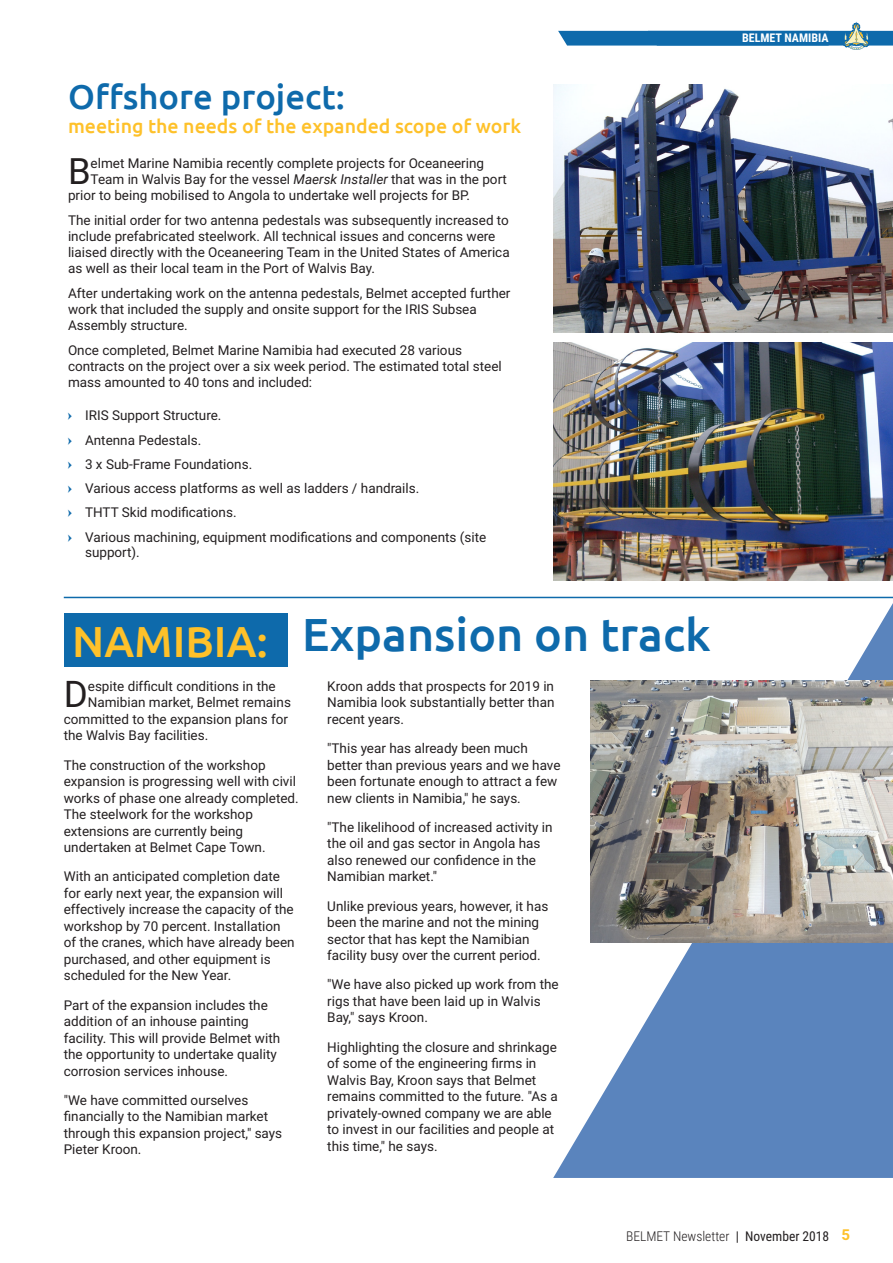
<style>
.page{position:relative;width:893px;height:1263px;background:#fff}
.page>*{position:absolute;margin:0;border:0;box-sizing:border-box;transform-origin:0 0}
.t1{font:500 46.5px "Ubuntu";color:#0e6aab}
.t2{font:500 43.5px "Ubuntu";color:#fec12a}
.Drop_cap{font:36.75px "Roboto";color:#231f20}
.Drop_cap-2{font:36.3px "Roboto";color:#231f20}
.t3{font:500 34.5px "Ubuntu";color:#0e6aab}
.t4{font:500 19.5px "Ubuntu";color:#fec12a}
.Drop_cap-3{font:13.5px/16.5px "Roboto";color:#231f20}
.t5{font:300 13.5px "Roboto Condensed";color:#231f20}
.t6{font:700 12px "Roboto Condensed";color:#fff}
.s1{font-style:italic}
.s2{font-weight:400}
.s3{font-family:"Roboto";font-weight:700;font-size:15px;color:#fec12a}
</style>
<div class="page">
<svg style="left:558px;top:22px;width:335px;height:28px"></svg>
<svg style="left:553px;top:603px;width:340px;height:575px;fill:#5a84bd"></svg>
<div style="left:64px;top:613px;width:224px;height:54px;background:#0e6aab"></div>
<img style="left:553px;top:84px;width:340px;height:248px">
<img style="left:591px;top:681px;width:302px;height:261px">
<img style="left:553px;top:342px;width:340px;height:239px">
<hr style="left:64px;top:597px;width:829px;height:1px;background:#0e6aab">
<p class="t3" style="left:68px;top:74px;width:279px">Offshore project:</p>
<p class="t4" style="left:68px;top:113px;width:455px">meeting the needs of the expanded scope of work</p>
<p class="Drop_cap-2" style="left:68px;top:145px;width:24px">B</p>
<p class="Drop_cap-3" style="left:91px;top:154px;width:395px">elmet Marine Namibia recently complete projects for Oceaneering</p>
<p class="Drop_cap-3" style="left:91px;top:170px;width:418px">Team in Walvis Bay for the vessel <span class="s1">Maersk Installer</span> that was in the port</p>
<p class="Drop_cap-3" style="left:68px;top:186px;width:404px">prior to being mobilised to Angola to undertake well projects for BP.</p>
<p class="Drop_cap-3" style="left:68px;top:211px;width:443px">The initial order for two antenna pedestals was subsequently increased to include prefabricated steelwork. All technical issues and concerns were liaised directly with the Oceaneering Team in the United States of America as well as their local team in the Port of Walvis Bay.</p>
<p class="Drop_cap-3" style="left:68px;top:285px;width:444px">After undertaking work on the antenna pedestals, Belmet accepted further work that included the supply and onsite support for the IRIS Subsea<br>Assembly structure.</p>
<p class="Drop_cap-3" style="left:68px;top:342px;width:435px">Once completed, Belmet Marine Namibia had executed 28 various contracts on the project over a six week period. The estimated total steel mass amounted to 40 tons and included:</p>
<p class="Drop_cap-3" style="left:85px;top:407px;width:138px">IRIS Support Structure.</p>
<p class="Drop_cap-3" style="left:85px;top:431px;width:118px">Antenna Pedestals.</p>
<p class="Drop_cap-3" style="left:85px;top:455px;width:169px">3 x Sub-Frame Foundations.</p>
<p class="Drop_cap-3" style="left:85px;top:479px;width:336px">Various access platforms as well as ladders / handrails.</p>
<p class="Drop_cap-3" style="left:85px;top:504px;width:153px">THTT Skid modifications.</p>
<p class="Drop_cap-3" style="left:85px;top:528px;width:403px;line-height:15.8px">Various machining, equipment modifications and components (site support).</p>
<p class="t2" style="left:72px;top:614px;width:197px">NAMIBIA:</p>
<p class="t1" style="left:302px;top:605px;width:410px">Expansion on track</p>
<p class="Drop_cap" style="left:64px;top:668px;width:26px">D</p>
<p class="Drop_cap-3" style="left:88px;top:677px;width:189px">espite difficult conditions in the</p>
<p class="Drop_cap-3" style="left:88px;top:694px;width:205px">Namibian market, Belmet remains</p>
<p class="Drop_cap-3" style="left:64px;top:710px;width:226px">committed to the expansion plans for</p>
<p class="Drop_cap-3" style="left:64px;top:727px;width:146px">the Walvis Bay facilities.</p>
<p class="Drop_cap-3" style="left:64px;top:756px;width:236px">The construction of the workshop expansion is progressing well with civil works of phase one already completed.<br>The steelwork for the workshop extensions are currently being undertaken at Belmet Cape Town.</p>
<p class="Drop_cap-3" style="left:64px;top:868px;width:232px">With an anticipated completion date for early next year, the expansion will effectively increase the capacity of the workshop by 70 percent. Installation of the cranes, which have already been purchased, and other equipment is scheduled for the New Year.</p>
<p class="Drop_cap-3" style="left:64px;top:996px;width:218px">Part of the expansion includes the addition of an inhouse painting facility. This will provide Belmet with the opportunity to undertake quality corrosion services inhouse.</p>
<p class="Drop_cap-3" style="left:64px;top:1091px;width:220px">"We have committed ourselves financially to the Namibian market through this expansion project," says<br>Pieter Kroon.</p>
<p class="Drop_cap-3" style="left:327px;top:677px;width:229px;text-align:justify">Kroon adds that prospects for 2019 in Namibia look substantially better than recent years.</p>
<p class="Drop_cap-3" style="left:327px;top:739px;width:235px">"This year has already been much better than previous years and we have been fortunate enough to attract a few new clients in Namibia," he says.</p>
<p class="Drop_cap-3" style="left:327px;top:818px;width:227px">"The likelihood of increased activity in the oil and gas sector in Angola has also renewed our confidence in the<br>Namibian market."</p>
<p class="Drop_cap-3" style="left:327px;top:897px;width:223px">Unlike previous years, however, it has been the marine and not the mining sector that has kept the Namibian facility busy over the current period.</p>
<p class="Drop_cap-3" style="left:327px;top:976px;width:233px">"We have also picked up work from the rigs that have been laid up in Walvis<br>Bay," says Kroon.</p>
<p class="Drop_cap-3" style="left:327px;top:1038px;width:232px">Highlighting the closure and shrinkage of some of the engineering firms in Walvis Bay, Kroon says that Belmet remains committed to the future. "As a privately-owned company we are able to invest in our facilities and people at this time," he says.</p>
<p class="t6" style="left:742px;top:29px;width:88px">BELMET NAMIBIA</p>
<p class="t5" style="left:626px;top:1227px;width:226px">BELMET Newsletter <span class="s2">| November 2018</span> <span class="s3">5</span></p>
</div>
